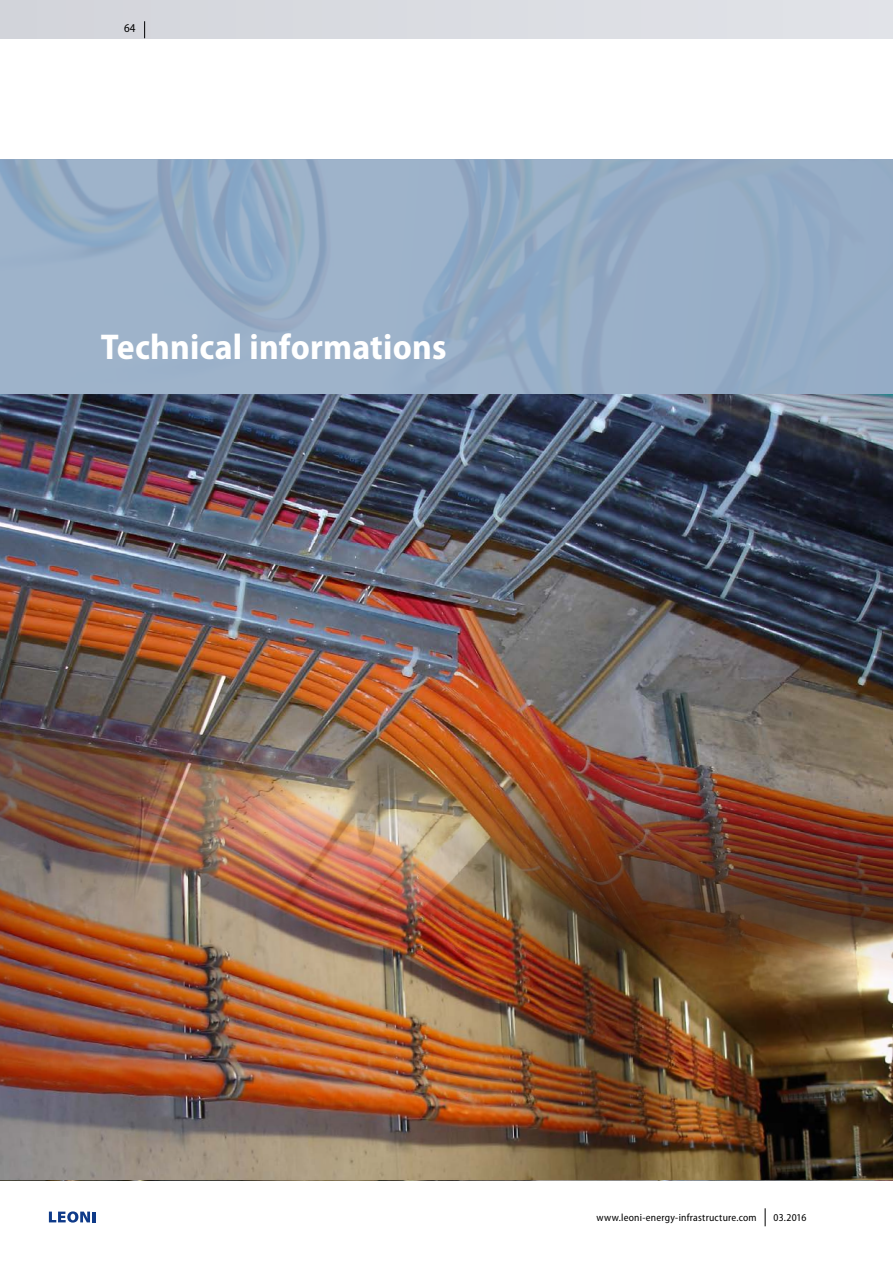
<style>
.page{position:relative;width:893px;height:1263px;background:#fff}
.page>*{position:absolute;margin:0;border:0;box-sizing:border-box;transform-origin:0 0}
.t1{font:700 semi-condensed 36px "Myriad Pro";letter-spacing:.005em;color:#fff}
.t2{font:semi-condensed 12px "Myriad Pro";color:#000}
.t3{font:semi-condensed 10.5px "Myriad Pro";letter-spacing:.02em;color:#000}
</style>
<div class="page">
<img style="left:0;top:394px;width:893px;height:278px">
<div style="left:0;top:159px;width:893px;height:235px;background:#94abc5"></div>
<img style="left:0;top:672px;width:893px;height:508px">
<div style="left:0;top:0;width:893px;height:38px;background:#dadce2"></div>
<svg style="left:49px;top:1211px;width:47px;height:11px"></svg>
<svg style="left:144px;top:21px;width:1px;height:17px"></svg>
<svg style="left:765px;top:1208px;width:1px;height:18px"></svg>
<p class="t2" style="left:124px;top:21px;width:13px">64</p>
<h1 class="t1" style="left:101px;top:324px;width:347px">Technical informations</h1>
<p class="t3" style="left:596px;top:1211px;width:162px">www.leoni-energy-infrastructure.com</p>
<p class="t3" style="left:774px;top:1211px;width:34px">03.2016</p>
</div>
